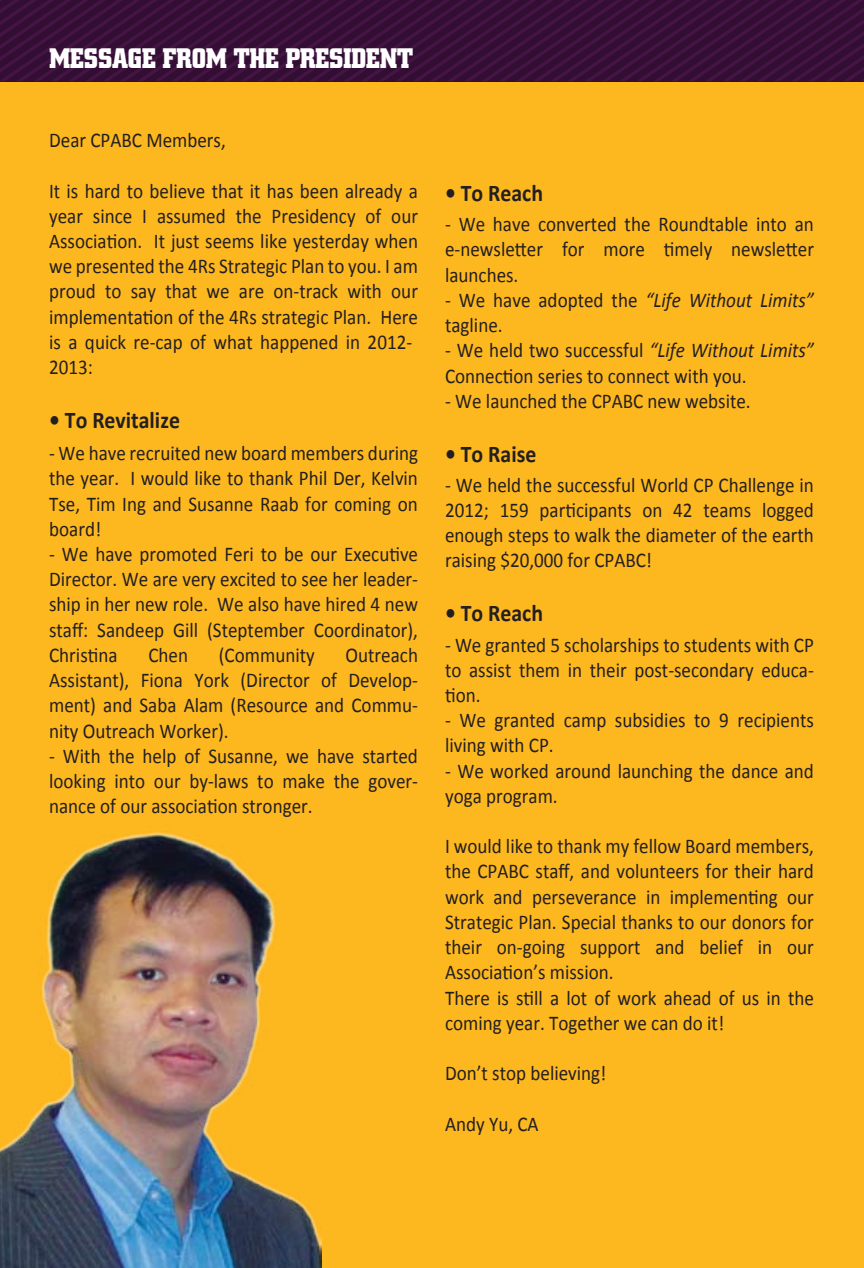
<style>
.page{position:relative;width:864px;height:1268px;background:#fff}
.page>*{position:absolute;margin:0;border:0;box-sizing:border-box;transform-origin:0 0}
.t1{font:700 28px "City";color:#fff;scale:.91 1}
.t2{font:700 24px "Calibri";color:#231f20;scale:.91 1}
.t3{font:21px/25.2px "Calibri";color:#231f20;text-align:justify;scale:.91 1}
.s1{font-style:italic}
</style>
<div class="page">
<div style="left:0;top:0;width:864px;height:1267px;background:#fdb71f"></div>
<svg style="left:0;top:0;width:864px;height:81px;background:#381038"></svg>
<img style="left:0;top:832px;width:322px;height:435px">
<h1 class="t1" style="left:49px;top:43px;width:401px">MESSAGE FROM THE PRESIDENT</h1>
<p class="t3" style="left:49px;top:127px;width:196px">Dear CPABC Members,</p>
<p class="t3" style="left:49px;top:177px;width:407px;text-align:left">It is hard to believe that it has been already a year since I assumed the Presidency of our Association. It just seems like yesterday when we presented the 4Rs Strategic Plan to you. I am proud to say that we are on-track with our implementation of the 4Rs strategic Plan. Here is a quick re-cap of what happened in 2012- 2013:</p>
<p class="t2" style="left:49px;top:405px;width:145px">• To Revitalize</p>
<p class="t3" style="left:49px;top:439px;width:407px">- We have recruited new board members during the year. I would like to thank Phil Der, Kelvin Tse, Tim Ing and Susanne Raab for coming on board!</p>
<p class="t3" style="left:49px;top:540px;width:407px">- We have promoted Feri to be our Executive Director. We are very excited to see her leader&shy;ship in her new role. We also have hired 4 new staff: Sandeep Gill (Steptember Coordinator), Christina</p>
<p class="t3" style="left:148px;top:641px;width:45px">Chen</p>
<p class="t3" style="left:219px;top:641px;width:107px">(Community</p>
<p class="t3" style="left:49px;top:641px;width:407px;text-indent:296px">Outreach Assistant), Fiona York (Director of Develop&shy;ment) and Saba Alam (Resource and Commu&shy;nity Outreach Worker).</p>
<p class="t3" style="left:49px;top:742px;width:407px">- With the help of Susanne, we have started looking into our by-laws to make the gover&shy;nance of our association stronger.</p>
<p class="t2" style="left:445px;top:178px;width:109px">• To Reach</p>
<p class="t3" style="left:445px;top:211px;width:407px">- We have converted the Roundtable into an e-newsletter for more timely newsletter launches.</p>
<p class="t3" style="left:445px;top:286px;width:407px">- We have adopted the <span class="s1">“Life Without Limits” </span>tagline.</p>
<p class="t3" style="left:445px;top:337px;width:407px">- We held two successful <span class="s1">“Life Without Limits”<br></span>Connection series to connect with you.</p>
<p class="t3" style="left:445px;top:387px;width:337px">- We launched the CPABC new website.</p>
<p class="t2" style="left:445px;top:439px;width:102px">• To Raise</p>
<p class="t3" style="left:445px;top:471px;width:407px">- We held the successful World CP Challenge in 2012; 159 participants on 42 teams logged enough steps to walk the diameter of the earth raising $20,000 for CPABC!</p>
<p class="t2" style="left:445px;top:598px;width:109px">• To Reach</p>
<p class="t3" style="left:445px;top:631px;width:407px">- We granted 5 scholarships to students with CP to assist them in their post-secondary educa&shy;tion.</p>
<p class="t3" style="left:445px;top:706px;width:407px">- We granted camp subsidies to 9 recipients living with CP.</p>
<p class="t3" style="left:445px;top:757px;width:407px">- We worked around launching the dance and yoga program.</p>
<p class="t3" style="left:445px;top:832px;width:407px;text-align:left">I would like to thank my fellow Board members, the CPABC staff, and volunteers for their hard work and perseverance in implementing our Strategic Plan. Special thanks to our donors for their on-going support and belief in our Association’s mission.<br>There is still a lot of work ahead of us in the coming year. Together we can do it!</p>
<p class="t3" style="left:445px;top:1059px;width:179px">Don’t stop believing!</p>
<p class="t3" style="left:445px;top:1109px;width:104px">Andy Yu, CA</p>
</div>
